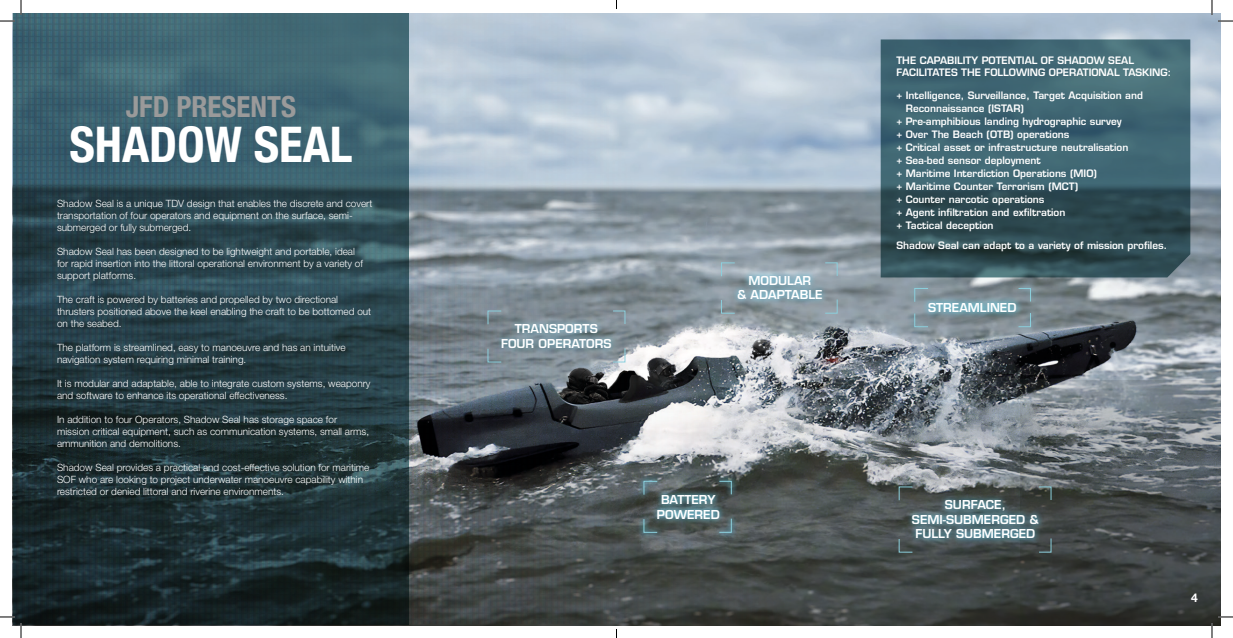
<style>
.page{position:relative;width:1233px;height:638px;background:#fff}
.page>*{position:absolute;margin:0;border:0;box-sizing:border-box;transform-origin:0 0}
.t1{font:700 condensed 49px "Helvetica Neue";color:#fff}
.t2{font:700 condensed 29px "Helvetica Neue";color:#9a9a9a}
.t3{font:600 12px/14.4px "Eurostile LT Std";color:#fff;text-align:center}
.t4{font:700 12px "Helvetica Neue";color:#fff}
.t5{font:300 10px/12px "Helvetica Neue LT Pro";color:#fff}
.t6{font:600 10px "Eurostile LT Std";color:#fff}
</style>
<div class="page">
<img style="left:14px;top:13px;width:1205px;height:610px">
<div style="left:495px;top:317px;width:122px;height:37px;background:#68c6e0;opacity:.75"></div>
<svg style="left:487px;top:347px;width:15px;height:16px"></svg>
<svg style="left:487px;top:310px;width:15px;height:15px"></svg>
<svg style="left:612px;top:310px;width:14px;height:15px"></svg>
<svg style="left:612px;top:347px;width:14px;height:16px"></svg>
<svg style="left:720px;top:299px;width:15px;height:15px"></svg>
<svg style="left:720px;top:262px;width:15px;height:15px"></svg>
<svg style="left:824px;top:262px;width:14px;height:15px"></svg>
<svg style="left:824px;top:298px;width:14px;height:16px"></svg>
<div style="left:731px;top:269px;width:97px;height:37px;background:#68c6e1;opacity:.75"></div>
<div style="left:637px;top:474px;width:101px;height:65px;background:#68c6e0;opacity:.75"></div>
<svg style="left:643px;top:518px;width:15px;height:15px"></svg>
<svg style="left:643px;top:480px;width:15px;height:15px"></svg>
<svg style="left:718px;top:480px;width:14px;height:15px"></svg>
<svg style="left:718px;top:517px;width:14px;height:16px"></svg>
<div style="left:907px;top:281px;width:130px;height:52px;background:#68c6e0;opacity:.75"></div>
<div style="left:922px;top:296px;width:100px;height:22px;background:#64c3d3;opacity:.75"></div>
<svg style="left:913px;top:312px;width:16px;height:15px"></svg>
<svg style="left:913px;top:287px;width:16px;height:15px"></svg>
<svg style="left:1017px;top:287px;width:14px;height:15px"></svg>
<svg style="left:1017px;top:312px;width:14px;height:15px"></svg>
<div style="left:906px;top:493px;width:138px;height:51px;background:#63c5e3;opacity:.75"></div>
<svg style="left:898px;top:537px;width:15px;height:16px"></svg>
<svg style="left:898px;top:485px;width:15px;height:16px"></svg>
<svg style="left:1038px;top:485px;width:14px;height:15px"></svg>
<svg style="left:1038px;top:537px;width:14px;height:16px"></svg>
<svg style="left:880px;top:39px;width:310px;height:238px;background:#3a5c67"></svg>
<svg style="left:1218px;top:20px;width:15px;height:2px"></svg>
<svg style="left:1218px;top:616px;width:15px;height:1px"></svg>
<svg style="left:0;top:0;width:22px;height:22px"></svg>
<svg style="left:0;top:616px;width:22px;height:21px"></svg>
<svg style="left:1211px;top:0;width:1px;height:15px"></svg>
<svg style="left:1211px;top:622px;width:1px;height:15px"></svg>
<p class="t2" style="left:126px;top:83px;width:172px">JFD PRESENTS</p>
<p class="t1" style="left:69px;top:104px;width:285px">SHADOW SEAL</p>
<p class="t5" style="left:57px;top:197px;width:317px">Shadow Seal is a unique TDV design that enables the discrete and covert transportation of four operators and equipment on the surface, semi&shy;submerged or fully submerged.</p>
<p class="t5" style="left:57px;top:245px;width:307px">Shadow Seal has been designed to be lightweight and portable, ideal for rapid insertion into the littoral operational environment by a variety of support platforms.</p>
<p class="t5" style="left:57px;top:293px;width:316px">The craft is powered by batteries and propelled by two directional thrusters positioned above the keel enabling the craft to be bottomed out on the seabed.</p>
<p class="t5" style="left:57px;top:341px;width:290px">The platform is streamlined, easy to manoeuvre and has an intuitive navigation system requiring minimal training.</p>
<p class="t5" style="left:57px;top:377px;width:315px">It is modular and adaptable, able to integrate custom systems, weaponry and software to enhance its operational effectiveness.</p>
<p class="t5" style="left:57px;top:413px;width:314px">In addition to four Operators, Shadow Seal has storage space for mission critical equipment, such as communication systems, small arms, ammunition and demolitions.</p>
<p class="t5" style="left:57px;top:461px;width:314px">Shadow Seal provides a practical and cost-effective solution for maritime<br>SOF who are looking to project underwater manoeuvre capability within restricted or denied littoral and riverine environments.</p>
<p class="t3" style="left:515px;top:321px;width:84px">TRANSPORTS</p>
<p class="t3" style="left:501px;top:336px;width:112px">FOUR OPERATORS</p>
<p class="t3" style="left:748px;top:273px;width:64px">MODULAR</p>
<p class="t3" style="left:737px;top:287px;width:87px">&amp; ADAPTABLE</p>
<p class="t3" style="left:661px;top:492px;width:56px">BATTERY</p>
<p class="t3" style="left:657px;top:506px;width:64px">POWERED</p>
<p class="t6" style="left:896px;top:54px;width:239px">THE CAPABILITY POTENTIAL OF SHADOW SEAL</p>
<p class="t6" style="left:896px;top:66px;width:276px">FACILITATES THE FOLLOWING OPERATIONAL TASKING:</p>
<p class="t6" style="left:896px;top:89px;width:248px">+ Intelligence, Surveillance, Target Acquisition and</p>
<p class="t6" style="left:905px;top:102px;width:120px">Reconnaissance (ISTAR)</p>
<p class="t6" style="left:896px;top:115px;width:227px">+ Pre-amphibious landing hydrographic survey</p>
<p class="t6" style="left:896px;top:128px;width:174px">+ Over The Beach (OTB) operations</p>
<p class="t6" style="left:896px;top:141px;width:233px">+ Critical asset or infrastructure neutralisation</p>
<p class="t6" style="left:896px;top:154px;width:146px">+ Sea-bed sensor deployment</p>
<p class="t6" style="left:896px;top:167px;width:202px">+ Maritime Interdiction Operations (MIO)</p>
<p class="t6" style="left:896px;top:180px;width:183px">+ Maritime Counter Terrorism (MCT)</p>
<p class="t6" style="left:896px;top:193px;width:149px">+ Counter narcotic operations</p>
<p class="t6" style="left:896px;top:206px;width:170px">+ Agent infiltration and exfiltration</p>
<p class="t6" style="left:896px;top:219px;width:99px">+ Tactical deception</p>
<p class="t6" style="left:896px;top:239px;width:272px">Shadow Seal can adapt to a variety of mission profiles.</p>
<p class="t3" style="left:928px;top:300px;width:90px">STREAMLINED</p>
<p class="t3" style="left:912px;top:497px;width:128px">SURFACE,<br>SEMI-SUBMERGED &amp;<br>FULLY SUBMERGED</p>
<p class="t4" style="left:1191px;top:588px;width:8px">4</p>
</div>
